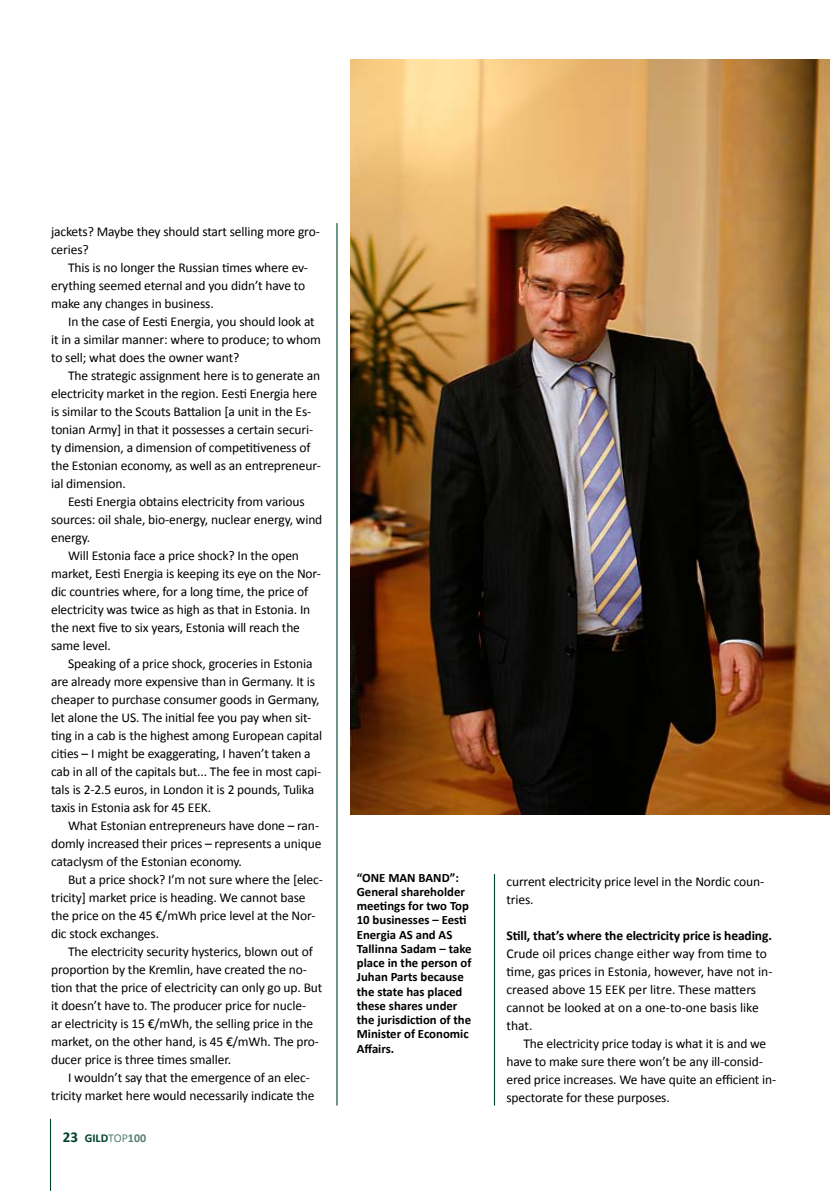
<style>
.page{position:relative;width:830px;height:1191px;background:#fff}
.page>*{position:absolute;margin:0;border:0;box-sizing:border-box;transform-origin:0 0}
.t1{font:13.5px/18px "Calibri";letter-spacing:-.01em;color:#000}
.t2{font:700 13.5px "Calibri";letter-spacing:-.01em;color:#000}
.t3{font:700 12.75px/14.2px "Calibri";color:#000}
.t4{font:700 12px "Calibri";color:#00432d}
.s1{font-size:15px}
.s2{font-weight:400;color:#588270}
.s3{color:#588270}
</style>
<div class="page">
<hr style="left:50px;top:1119px;width:1px;height:71px;background:#00432d">
<hr style="left:336px;top:223px;width:1px;height:882px;background:#00432d">
<hr style="left:493px;top:874px;width:2px;height:231px;background:#00432d">
<img style="left:350px;top:60px;width:479px;height:754px">
<p class="t1" style="left:51px;top:222px;width:270px">jackets? Maybe they should start selling more gro&shy;ceries?</p>
<p class="t1" style="left:51px;top:258px;width:258px;text-indent:17px">This is no longer the Russian times where ev&shy;erything seemed eternal and you didn’t have to make any changes in business.</p>
<p class="t1" style="left:51px;top:312px;width:271px;text-indent:17px">In the case of Eesti Energia, you should look at it in a similar manner: where to produce; to whom to sell; what does the owner want?</p>
<p class="t1" style="left:51px;top:366px;width:271px;text-indent:17px">The strategic assignment here is to generate an electricity market in the region. Eesti Energia here is similar to the Scouts Battalion [a unit in the Es&shy;tonian Army] in that it possesses a certain securi&shy;ty dimension, a dimension of competitiveness of the Estonian economy, as well as an entrepreneur&shy;ial dimension.</p>
<p class="t1" style="left:68px;top:492px;width:238px">Eesti Energia obtains electricity from various</p>
<p class="t1" style="left:51px;top:510px;width:273px">sources: oil shale, bio-energy, nuclear energy, wind</p>
<p class="t1" style="left:51px;top:528px;width:41px">energy.</p>
<p class="t1" style="left:68px;top:546px;width:232px">Will Estonia face a price shock? In the open</p>
<p class="t1" style="left:51px;top:564px;width:271px">market, Eesti Energia is keeping its eye on the Nor-</p>
<p class="t1" style="left:51px;top:582px;width:259px">dic countries where, for a long time, the price of</p>
<p class="t1" style="left:51px;top:600px;width:261px">electricity was twice as high as that in Estonia. In</p>
<p class="t1" style="left:51px;top:618px;width:250px">the next five to six years, Estonia will reach the</p>
<p class="t1" style="left:51px;top:636px;width:61px">same level.</p>
<p class="t1" style="left:68px;top:654px;width:246px">Speaking of a price shock, groceries in Estonia</p>
<p class="t1" style="left:51px;top:672px;width:265px">are already more expensive than in Germany. It is</p>
<p class="t1" style="left:51px;top:690px;width:270px">cheaper to purchase consumer goods in Germany,</p>
<p class="t1" style="left:51px;top:708px;width:262px">let alone the US. The initial fee you pay when sit-</p>
<p class="t1" style="left:51px;top:726px;width:272px">ting in a cab is the highest among European capital</p>
<p class="t1" style="left:51px;top:744px;width:261px">cities – I might be exaggerating, I haven’t taken a</p>
<p class="t1" style="left:51px;top:762px;width:271px">cab in all of the capitals but... The fee in most capi-</p>
<p class="t1" style="left:51px;top:780px;width:264px">tals is 2-2.5 euros, in London it is 2 pounds, Tulika</p>
<p class="t1" style="left:51px;top:798px;width:161px">taxis in Estonia ask for 45 EEK.</p>
<p class="t1" style="left:68px;top:816px;width:252px">What Estonian entrepreneurs have done – ran-</p>
<p class="t1" style="left:51px;top:834px;width:272px">domly increased their prices – represents a unique</p>
<p class="t1" style="left:51px;top:852px;width:192px">cataclysm of the Estonian economy.</p>
<p class="t1" style="left:68px;top:870px;width:256px">But a price shock? I’m not sure where the [elec-</p>
<p class="t1" style="left:51px;top:888px;width:256px">tricity] market price is heading. We cannot base</p>
<p class="t1" style="left:51px;top:906px;width:266px">the price on the 45 €/mWh price level at the Nor-</p>
<p class="t1" style="left:51px;top:924px;width:109px">dic stock exchanges.</p>
<p class="t1" style="left:68px;top:942px;width:246px">The electricity security hysterics, blown out of</p>
<p class="t1" style="left:51px;top:960px;width:257px">proportion by the Kremlin, have created the no-</p>
<p class="t1" style="left:51px;top:978px;width:273px">tion that the price of electricity can only go up. But</p>
<p class="t1" style="left:51px;top:996px;width:256px">it doesn’t have to. The producer price for nucle-</p>
<p class="t1" style="left:51px;top:1014px;width:264px">ar electricity is 15 €/mWh, the selling price in the</p>
<p class="t1" style="left:51px;top:1032px;width:269px">market, on the other hand, is 45 €/mWh. The pro-</p>
<p class="t1" style="left:51px;top:1050px;width:181px">ducer price is three times smaller.</p>
<p class="t1" style="left:68px;top:1068px;width:243px">I wouldn’t say that the emergence of an elec-</p>
<p class="t1" style="left:51px;top:1086px;width:265px">tricity market here would necessarily indicate the</p>
<p class="t4" style="left:63px;top:1130px;width:85px"><span class="s1">23</span> GILD<span class="s2">TOP</span><span class="s3">100</span></p>
<p class="t3" style="left:356px;top:869px;width:116px">“ONE MAN BAND”:<br>General shareholder meetings for two Top<br>10 businesses – Eesti<br>Energia AS and AS<br>Tallinna Sadam – take place in the person of<br>Juhan Parts because the state has placed these shares under the jurisdiction of the<br>Minister of Economic<br>Affairs.</p>
<p class="t1" style="left:506px;top:871px;width:259px">current electricity price level in the Nordic coun&shy;tries.</p>
<p class="t2" style="left:506px;top:926px;width:267px">Still, that’s where the electricity price is heading.</p>
<p class="t1" style="left:506px;top:943px;width:267px">Crude oil prices change either way from time to time, gas prices in Estonia, however, have not in&shy;creased above 15 EEK per litre. These matters cannot be looked at on a one-to-one basis like that.</p>
<p class="t1" style="left:506px;top:1033px;width:271px;text-indent:17px">The electricity price today is what it is and we have to make sure there won’t be any ill-consid&shy;ered price increases. We have quite an efficient in&shy;spectorate for these purposes.</p>
</div>
